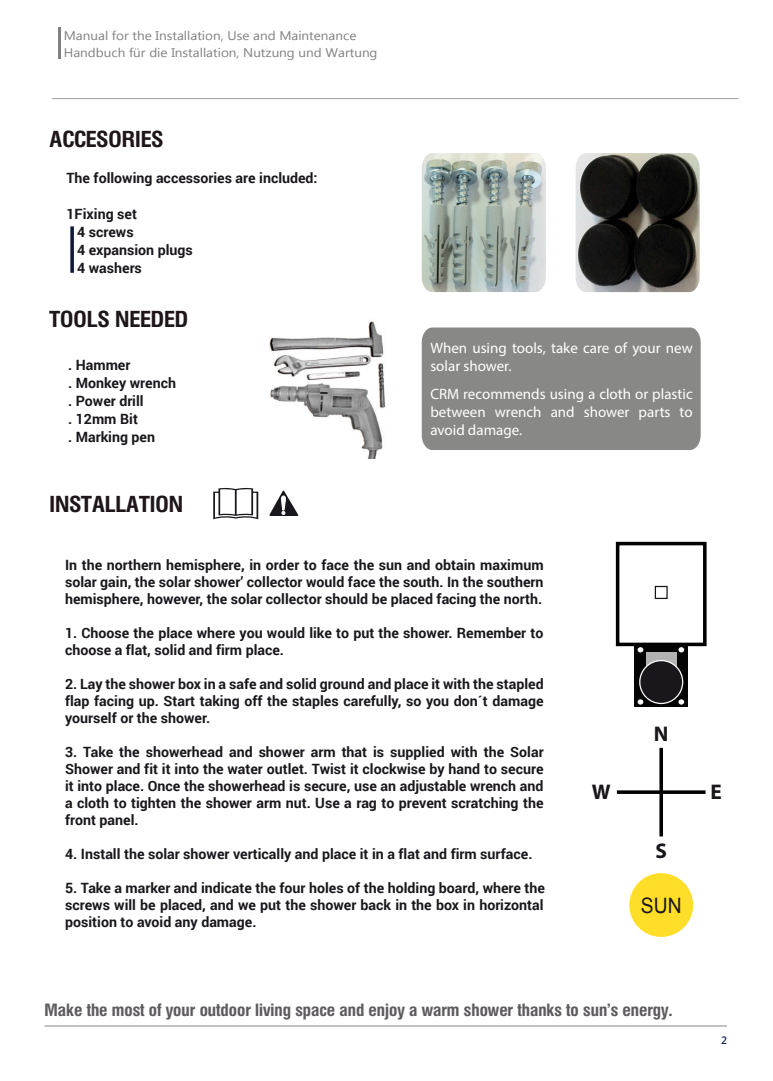
<style>
.page{position:relative;width:773px;height:1081px;background:#fff}
.page>*{position:absolute;margin:0;border:0;box-sizing:border-box;transform-origin:0 0}
.t1{font:700 22.75px "Helvetica Two BQ";color:#1e161a;scale:1.08 1}
.t2{font:700 21.25px "Myriad Pro";color:#1a171c}
.t3{font:21.25px "Arial";color:#1a171c;scale:.91 1}
.t4{font:700 17.5px "Helvetica Two BQ";color:#5e5b5e;scale:1.08 1}
.t5{font:15px/18px "Myriad Pro";color:#fff}
.t6{font:700 14.12px/17px "Roboto";color:#1a171c;text-align:justify}
.t7{font:12.5px "Segoe UI";color:#818080;scale:1.08 1}
.t8{font:600 10.62px "Segoe UI";color:#11224f}
</style>
<div class="page">
<hr style="left:52px;top:98px;width:686px;height:1px;background:#9d9ea3">
<hr style="left:59px;top:27px;width:2px;height:32px;background:#818080">
<hr style="left:45px;top:1025px;width:681px;height:1px;background:#9d9ea3">
<div style="left:615px;top:542px;width:91px;height:104px;border:4px solid #000"></div>
<div style="left:634px;top:644px;width:53px;height:63px;background:#040404"></div>
<svg style="left:678px;top:647px;width:6px;height:5px"></svg>
<svg style="left:637px;top:647px;width:6px;height:5px"></svg>
<svg style="left:637px;top:699px;width:6px;height:5px"></svg>
<svg style="left:678px;top:699px;width:6px;height:5px"></svg>
<div style="left:645px;top:652px;width:31px;height:18px;background:#b2b2b3"></div>
<div style="left:639px;top:660px;width:44px;height:44px;background:#1a171c;border:1px solid #fff;border-radius:50%"></div>
<svg style="left:659px;top:748px;width:4px;height:88px"></svg>
<svg style="left:616px;top:790px;width:89px;height:4px"></svg>
<div style="left:654px;top:586px;width:13px;height:13px;background:#fff;border:1px solid #1a171c"></div>
<div style="left:421px;top:327px;width:279px;height:123px;background:#888887"></div>
<svg style="left:269px;top:490px;width:29px;height:26px"></svg>
<svg style="left:213px;top:487px;width:45px;height:32px"></svg>
<img style="left:421px;top:153px;width:124px;height:139px">
<img style="left:575px;top:153px;width:124px;height:139px">
<img style="left:269px;top:321px;width:117px;height:137px">
<div style="left:629px;top:873px;width:64px;height:64px;background:#ffde29;border-radius:50%"></div>
<svg style="left:70px;top:226px;width:4px;height:47px"></svg>
<p class="t7" style="left:64px;top:27px;width:272px">Manual for the Installation, Use and Maintenance</p>
<p class="t7" style="left:64px;top:44px;width:292px">Handbuch für die Installation, Nutzung und Wartung</p>
<h1 class="t1" style="left:50px;top:126px;width:107px">ACCESORIES</h1>
<p class="t6" style="left:66px;top:169px;width:252px">The following accessories are included:</p>
<p class="t6" style="left:77px;top:204px;width:117px;line-height:18px;text-align:left;text-indent:-11px">1Fixing set<br>4 screws<br>4 expansion plugs<br>4 washers</p>
<h1 class="t1" style="left:50px;top:306px;width:130px">TOOLS NEEDED</h1>
<p class="t6" style="left:68px;top:355px;width:109px;line-height:18px;text-align:left">. Hammer<br>. Monkey wrench . Power drill<br>. 12mm Bit<br>. Marking pen</p>
<p class="t5" style="left:430px;top:339px;width:264px">When using tools, take care of your new solar shower.</p>
<p class="t5" style="left:430px;top:385px;width:264px;text-align:justify">CRM recommends using a cloth or plastic between wrench and shower parts to avoid damage.</p>
<h1 class="t1" style="left:50px;top:491px;width:125px">INSTALLATION</h1>
<p class="t6" style="left:65px;top:556px;width:480px">In the northern hemisphere, in order to face the sun and obtain maximum solar gain, the solar shower’ collector would face the south. In the southern hemisphere, however, the solar collector should be placed facing the north.</p>
<p class="t6" style="left:65px;top:624px;width:480px">1. Choose the place where you would like to put the shower. Remember to choose a flat, solid and firm place.</p>
<p class="t6" style="left:65px;top:675px;width:480px">2. Lay the shower box in a safe and solid ground and place it with the stapled flap facing up. Start taking off the staples carefully, so you don´t damage yourself or the shower.</p>
<p class="t6" style="left:65px;top:743px;width:480px">3. Take the showerhead and shower arm that is supplied with the Solar Shower and fit it into the water outlet. Twist it clockwise by hand to secure it into place. Once the showerhead is secure, use an adjustable wrench and a cloth to tighten the shower arm nut. Use a rag to prevent scratching the front panel.</p>
<p class="t6" style="left:65px;top:845px;width:468px">4. Install the solar shower vertically and place it in a flat and firm surface.</p>
<p class="t6" style="left:65px;top:879px;width:481px">5. Take a marker and indicate the four holes of the holding board, where the screws will be placed, and we put the shower back in the box in horizontal position to avoid any damage.</p>
<h2 class="t2" style="left:591px;top:777px;width:20px">W</h2>
<h2 class="t2" style="left:653px;top:720px;width:16px">N</h2>
<h2 class="t2" style="left:655px;top:837px;width:13px">S</h2>
<h2 class="t3" style="left:640px;top:891px;width:46px">SUN</h2>
<h2 class="t2" style="left:710px;top:778px;width:13px">E</h2>
<p class="t4" style="left:45px;top:1000px;width:582px">Make the most of your outdoor living space and enjoy a warm shower thanks to sun’s energy.</p>
<p class="t8" style="left:721px;top:1033px;width:7px">2</p>
</div>
